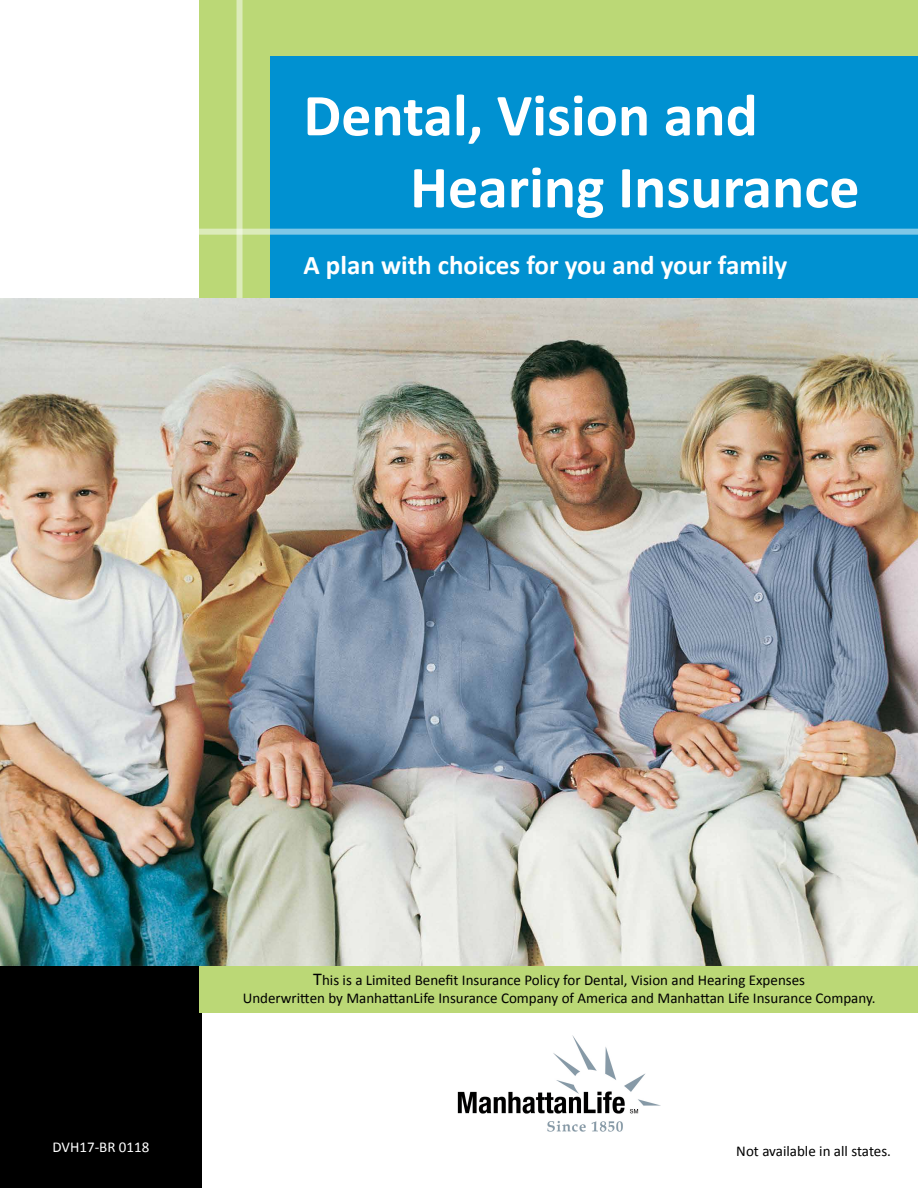
<style>
.page{position:relative;width:918px;height:1188px;background:#fff}
.page>*{position:absolute;margin:0;border:0;box-sizing:border-box;transform-origin:0 0}
.t1{font:700 60px/72px "Calibri";color:#fff}
.t2{font:700 27px "Calibri";color:#fff}
.t3{font:15px/18px "Calibri";color:#000;text-align:center}
.t4{font:15px "Calibri";color:#fff}
.s1{font-size:18px}
</style>
<div class="page">
<div style="left:0;top:955px;width:201px;height:233px;background:#000"></div>
<div style="left:200px;top:0;width:718px;height:1012px;background:#bbd876"></div>
<div style="left:271px;top:56px;width:647px;height:810px;background:#0091d1"></div>
<div style="left:237px;top:0;width:6px;height:829px;background:#dcebba"></div>
<svg style="left:199px;top:229px;width:719px;height:6px;background:#81c7e1"></svg>
<img style="left:0;top:299px;width:918px;height:667px">
<img style="left:458px;top:1036px;width:203px;height:96px">
<h1 class="t1" style="left:410px;top:79px;width:451px;text-indent:-107px">Dental, Vision and<br>Hearing Insurance</h1>
<h2 class="t2" style="left:303px;top:247px;width:485px">A plan with choices for you and your family</h2>
<p class="t4" style="left:53px;top:1137px;width:98px">DVH17-BR 0118</p>
<p class="t3" style="left:243px;top:971px;width:634px"><span class="s1">T</span>his is a Limited Benefit Insurance Policy for Dental, Vision and Hearing Expenses<br>Underwritten by ManhattanLife Insurance Company of America and Manhattan Life Insurance Company.</p>
<p class="t3" style="left:736px;top:1142px;width:156px">Not available in all states.</p>
</div>
